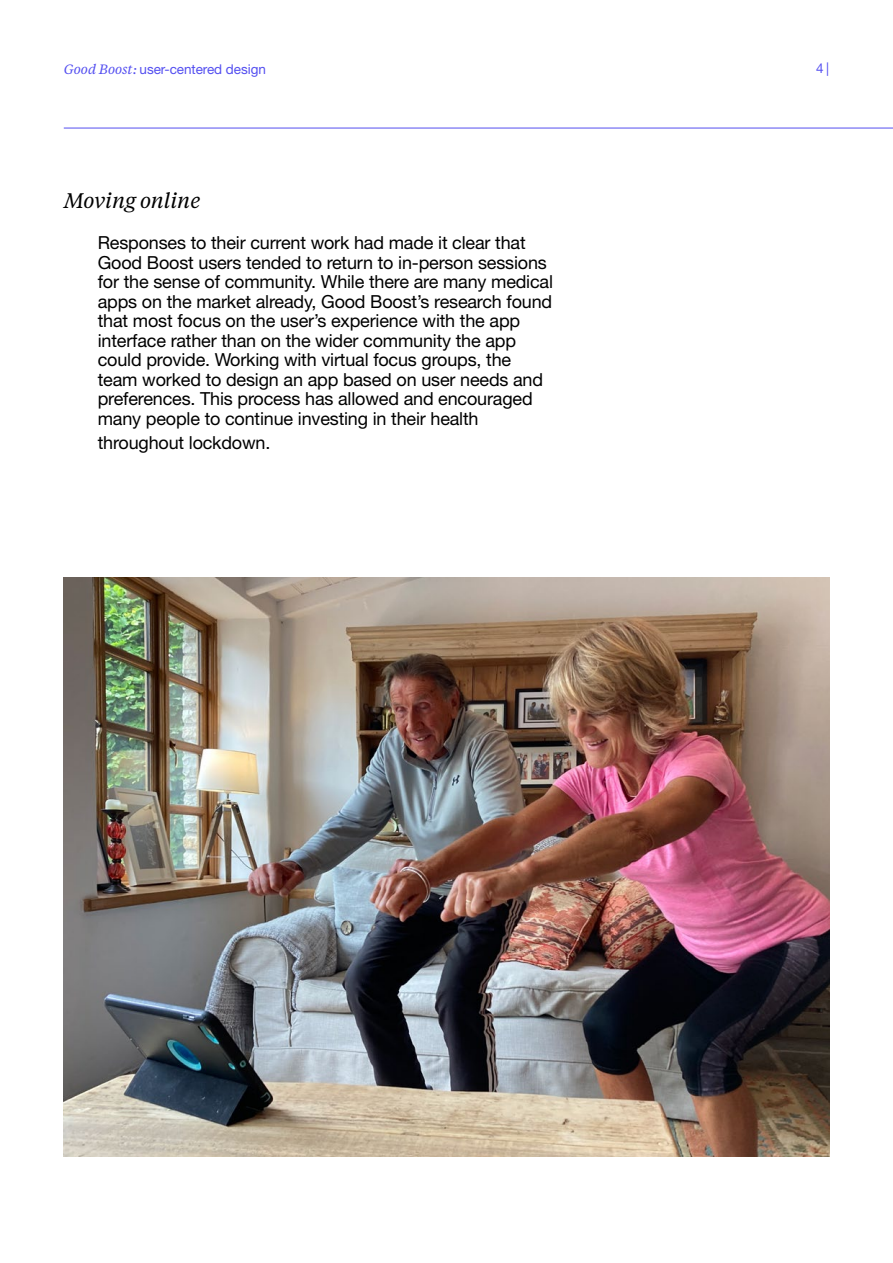
<style>
.page{position:relative;width:893px;height:1263px;background:#fff}
.page>*{position:absolute;margin:0;border:0;box-sizing:border-box;transform-origin:0 0}
.t1{font:italic 21px "Tiempos Text";letter-spacing:-.005em;color:#000}
.t2{font:18px/19.5px "Helvetica Neue LT Pro";letter-spacing:-.01em;color:#000}
.t3{font:13.5px "Helvetica Neue LT Pro";letter-spacing:-.005em;color:#544ff0}
.s1{font-family:"Tiempos Text";font-style:italic}
</style>
<div class="page">
<hr style="left:64px;top:128px;width:829px;height:1px;background:#544ff0">
<img style="left:64px;top:578px;width:765px;height:578px">
<p class="t3" style="left:64px;top:61px;width:204px"><span class="s1">Good Boost:</span> user-centered design</p>
<p class="t3" style="left:816px;top:61px;width:15px">4|</p>
<p class="t1" style="left:64px;top:187px;width:138px">Moving online</p>
<p class="t2" style="left:98px;top:233px;width:457px">Responses to their current work had made it clear that Good Boost users tended to return to in-person sessions for the sense of community. While there are many medical apps on the market already, Good Boost’s research found that most focus on the user’s experience with the app interface rather than on the wider community the app could provide. Working with virtual focus groups, the team worked to design an app based on user needs and preferences. This process has allowed and encouraged many people to continue investing in their health</p>
<p class="t2" style="left:98px;top:432px;width:174px">throughout lockdown.</p>
</div>
